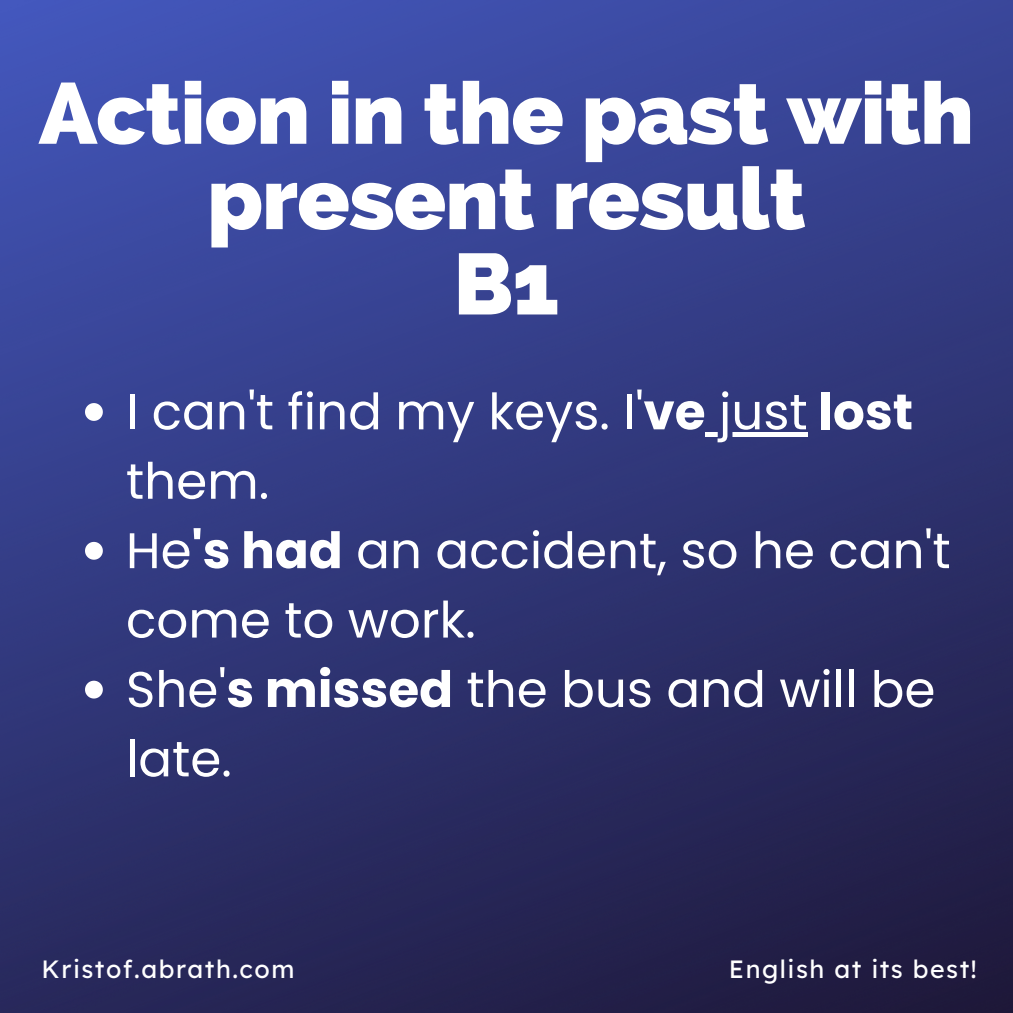
<style>
.page{position:relative;width:1013px;height:1013px;background:#fff}
.page>*{position:absolute;margin:0;border:0;box-sizing:border-box;transform-origin:0 0}
.t1{font:800 86.25px/85.2px "Raleway";letter-spacing:-.01em;color:#fff;text-align:center}
.t2{font:50px/69.4px "Poppins";color:#fff}
.t3{font:25px "Lexend Deca";letter-spacing:.06em;color:#fff}
.s1{font-weight:700}
</style>
<div class="page">
<img style="left:0;top:0;width:1012px;height:1012px">
<svg style="left:85px;top:403px;width:18px;height:18px"></svg>
<svg style="left:705px;top:432px;width:102px;height:5px"></svg>
<svg style="left:85px;top:542px;width:18px;height:17px"></svg>
<svg style="left:85px;top:680px;width:18px;height:18px"></svg>
<h1 class="t1" style="left:39px;top:71px;width:936px">Action in the past with present result<br>B1</h1>
<p class="t2" style="left:126px;top:377px;width:826px">I can't find my keys. I'<span class="s1">ve</span> just <span class="s1">lost </span>them.<br>He<span class="s1">'s had</span> an accident, so he can't come to work.<br>She'<span class="s1">s missed</span> the bus and will be late.</p>
<p class="t3" style="left:42px;top:953px;width:254px">Kristof.abrath.com</p>
<p class="t3" style="left:729px;top:953px;width:249px">English at its best!</p>
</div>
